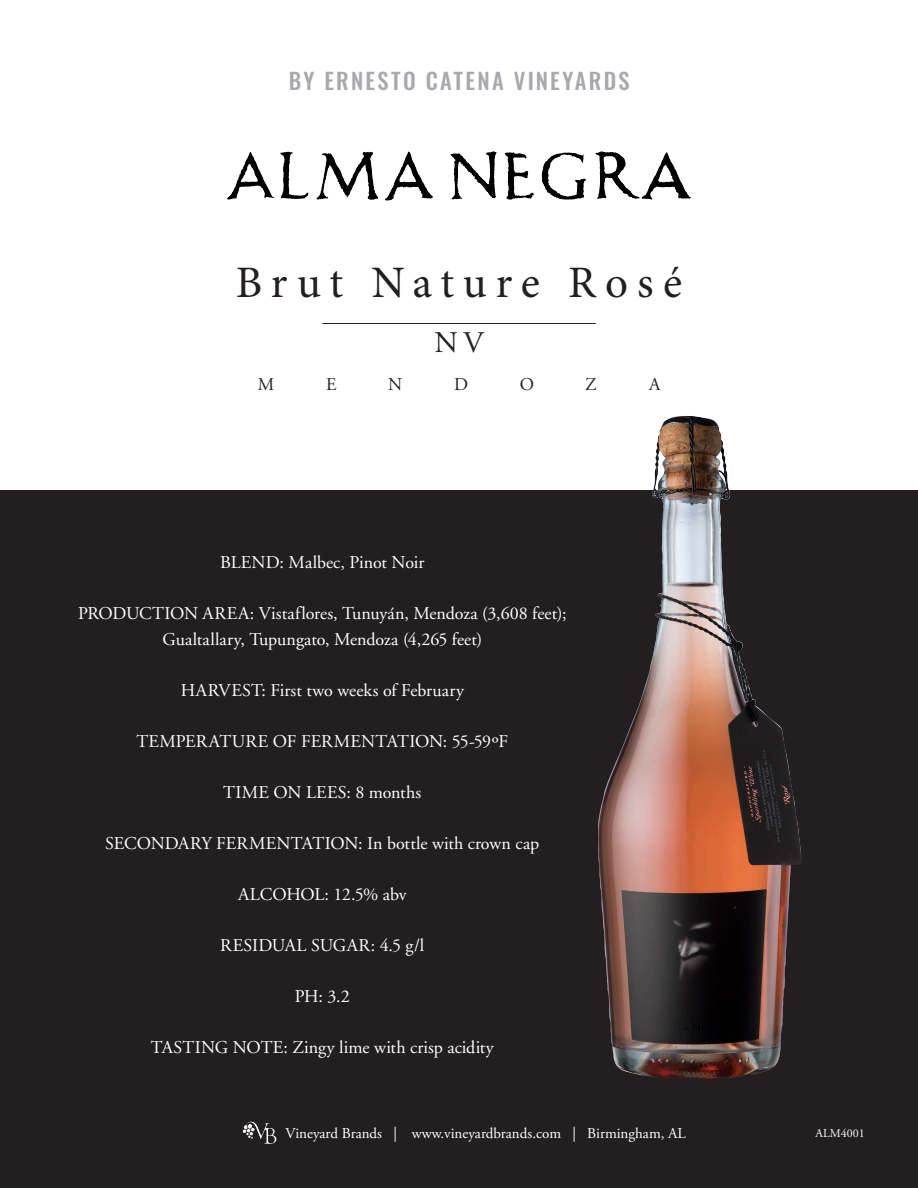
<style>
.page{position:relative;width:918px;height:1188px;background:#fff}
.page>*{position:absolute;margin:0;border:0;box-sizing:border-box;transform-origin:0 0}
.t1{font:45px "Minion Pro";letter-spacing:.19em;color:#231f20}
.t2{font:30px "Adobe Garamond";color:#231f20}
.t3{font:500 22.5px "Oswald";letter-spacing:.1em;color:#a8a9ad}
.t4{font:18px/25.5px "Adobe Garamond";color:#fff;text-align:center}
.t5{font:18px "Adobe Garamond";color:#231f20}
.t6{font:15px "Adobe Garamond Pro";color:#fff}
.t7{font:12px "Adobe Garamond Pro";color:#fff}
</style>
<div class="page">
<div style="left:0;top:490px;width:918px;height:698px;background:#231f20"></div>
<img style="left:450px;top:151px;width:46px;height:49px">
<img style="left:243px;top:1122px;width:33px;height:22px">
<img style="left:598px;top:421px;width:203px;height:657px">
<hr style="left:322px;top:323px;width:274px;height:1px;background:#231f20">
<p class="t3" style="left:289px;top:69px;width:342px">BY ERNESTO CATENA VINEYARDS</p>
<p class="t1" style="left:236px;top:252px;width:448px">Brut Nature Rosé</p>
<p class="t2" style="left:434px;top:326px;width:51px">NV</p>
<p class="t5" style="left:258px;top:374px;width:18px">M</p>
<p class="t5" style="left:326px;top:374px;width:12px">E</p>
<p class="t5" style="left:388px;top:374px;width:16px">N</p>
<p class="t5" style="left:454px;top:374px;width:16px">D</p>
<p class="t5" style="left:520px;top:374px;width:16px">O</p>
<p class="t5" style="left:585px;top:374px;width:13px">Z</p>
<p class="t5" style="left:649px;top:374px;width:13px">A</p>
<p class="t4" style="left:220px;top:550px;width:206px">BLEND: Malbec, Pinot Noir</p>
<p class="t4" style="left:78px;top:601px;width:490px">PRODUCTION AREA: Vistaflores, Tunuyán, Mendoza (3,608 feet);<br>Gualtallary, Tupungato, Mendoza (4,265 feet)</p>
<p class="t4" style="left:181px;top:678px;width:285px">HARVEST: First two weeks of February</p>
<p class="t4" style="left:136px;top:729px;width:373px">TEMPERATURE OF FERMENTATION: 55-59ºF</p>
<p class="t4" style="left:223px;top:780px;width:200px">TIME ON LEES: 8 months</p>
<p class="t4" style="left:105px;top:831px;width:436px">SECONDARY FERMENTATION: In bottle with crown cap</p>
<p class="t4" style="left:238px;top:882px;width:170px">ALCOHOL: 12.5% abv</p>
<p class="t4" style="left:220px;top:933px;width:206px">RESIDUAL SUGAR: 4.5 g/l</p>
<p class="t4" style="left:295px;top:984px;width:56px">PH: 3.2</p>
<p class="t4" style="left:151px;top:1035px;width:345px">TASTING NOTE: Zingy lime with crisp acidity</p>
<p class="t6" style="left:285px;top:1125px;width:402px">Vineyard Brands | www.vineyardbrands.com | Birmingham, AL</p>
<p class="t7" style="left:816px;top:1126px;width:51px">ALM4001</p>
</div>
